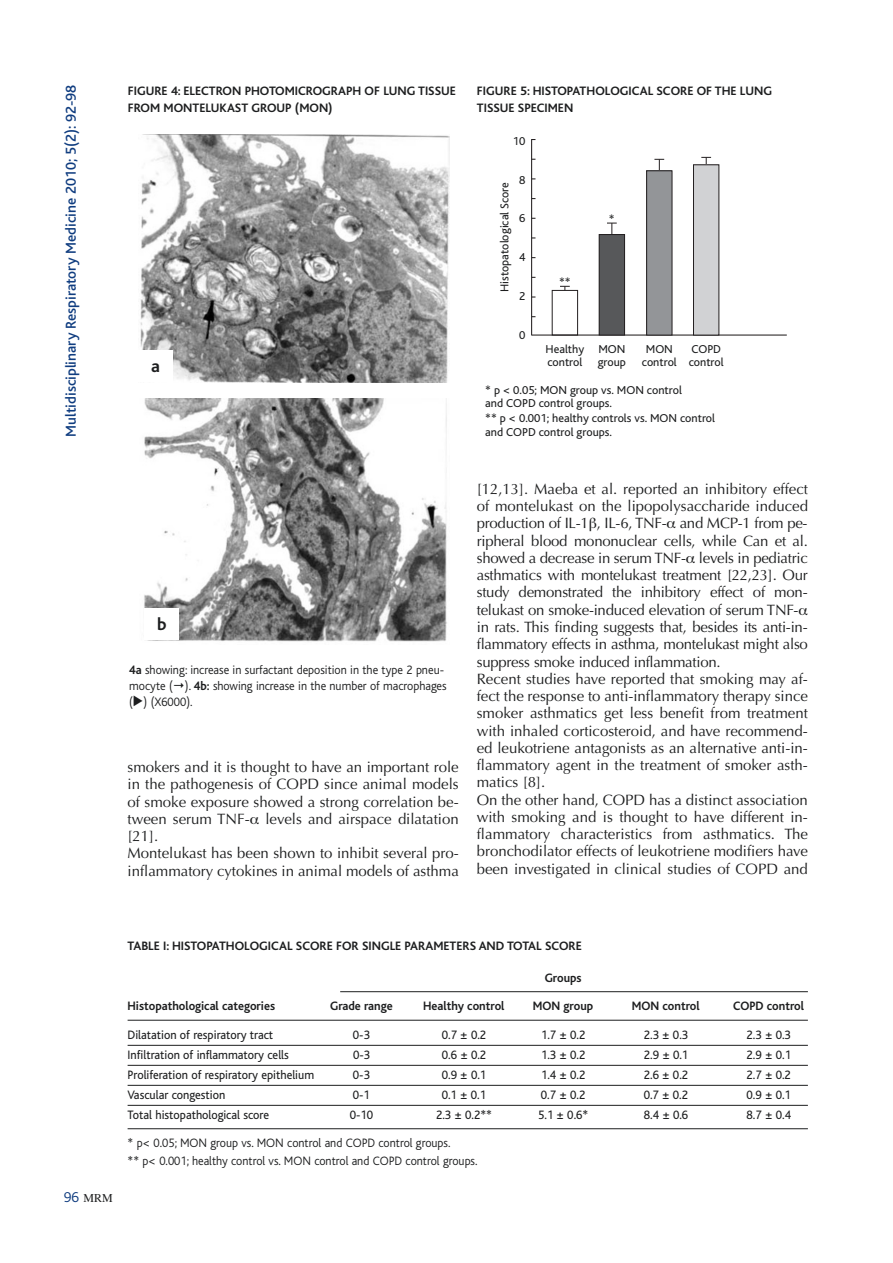
<style>
.page{position:relative;width:893px;height:1263px;background:#fff}
.page>*{position:absolute;margin:0;border:0;box-sizing:border-box;transform-origin:0 0}
.t1{font:700 18px "Ftmsyy Bliss";color:#1d1e1f}
.t2{font:15px/17.2px "Sbyffg Optima";color:#1d1e1f}
.t3{font:500 15px "Vlkcds Bliss";color:#103d80}
.t4{font:12.75px "Lctkqn Bliss";color:#1d1e1f;scale:.95 1}
.t5{font:300 12.75px/15.8px "Kdbkrx Bliss";color:#1d1e1f;scale:.95 1}
.t6{font:700 12.75px/17.2px "Ftmsyy Bliss";color:#1d1e1f}
.t7{font:700 12.75px "Ftmsyy Bliss";color:#1d1e1f;scale:.95 1}
.t8{font:12px/13.5px "Ktkvkx Bliss";color:#1d1e1f}
.t9{font:12px "Gflcxw Times";color:#1d1e1f}
.s1{font-family:"Ftmsyy Bliss";font-weight:700}
.s2{font-family:"Xlnrgq Lucida Grande";font-weight:400}
.s3{font-family:"Kdbkrx Bliss";font-weight:300;font-size:15px;color:#103d80}
</style>
<div class="page">
<img style="left:140px;top:135px;width:309px;height:248px">
<img style="left:144px;top:399px;width:303px;height:243px">
<div style="left:145px;top:609px;width:34px;height:31px;background:#fff"></div>
<div style="left:138px;top:350px;width:34px;height:32px;background:#fff"></div>
<hr style="left:532px;top:334px;width:255px;height:2px;background:#231f20">
<hr style="left:531px;top:139px;width:1px;height:196px;background:#231f20">
<svg style="left:560px;top:286px;width:10px;height:4px"></svg>
<svg style="left:607px;top:223px;width:10px;height:11px"></svg>
<svg style="left:654px;top:159px;width:10px;height:11px"></svg>
<svg style="left:701px;top:157px;width:10px;height:7px"></svg>
<div style="left:552px;top:290px;width:26px;height:45px;border:1px solid #231f20"></div>
<div style="left:599px;top:235px;width:26px;height:100px;background:#57585a"></div>
<div style="left:599px;top:234px;width:26px;height:101px;border:1px solid #231f20"></div>
<div style="left:647px;top:171px;width:25px;height:164px;background:#939598"></div>
<div style="left:646px;top:170px;width:26px;height:165px;border:1px solid #231f20"></div>
<div style="left:694px;top:165px;width:25px;height:170px;background:#d1d2d4"></div>
<div style="left:693px;top:164px;width:26px;height:171px;border:1px solid #231f20"></div>
<hr style="left:340px;top:991px;width:468px;height:1px;background:#1d1e1f">
<hr style="left:128px;top:1020px;width:680px;height:1px;background:#1d1e1f">
<hr style="left:128px;top:1045px;width:680px;height:1px;background:#1d1e1f">
<hr style="left:128px;top:1065px;width:680px;height:1px;background:#1d1e1f">
<hr style="left:128px;top:1085px;width:680px;height:1px;background:#1d1e1f">
<hr style="left:128px;top:1105px;width:680px;height:1px;background:#1d1e1f">
<hr style="left:128px;top:1128px;width:680px;height:1px;background:#1d1e1f">
<p class="t3" style="left:65px;top:437px;width:353px;rotate:-90deg">Multidisciplinary Respiratory Medicine 2010; 5(2): 92-98</p>
<p class="t6" style="left:128px;top:84px;width:330px">FIGURE 4: ELECTRON PHOTOMICROGRAPH OF LUNG TISSUE<br>FROM MONTELUKAST GROUP (MON)</p>
<p class="t1" style="left:151px;top:359px;width:10px">a</p>
<p class="t1" style="left:157px;top:617px;width:11px">b</p>
<p class="t5" style="left:129px;top:663px;width:336px"><span class="s1">4a</span> showing: increase in surfactant deposition in the type 2 pneu&shy;mocyte (<span class="s2">→</span>). <span class="s1">4b:</span> showing increase in the number of macrophages (<span class="s2">►</span>) (X6000).</p>
<p class="t2" style="left:128px;top:760px;width:333px">smokers and it is thought to have an important role in the pathogenesis of COPD since animal models of smoke exposure showed a strong correlation be&shy;tween serum TNF- levels and airspace dilatation [21].<br>Montelukast has been shown to inhibit several pro&shy;inflammatory cytokines in animal models of asthma</p>
<p class="t6" style="left:477px;top:84px;width:297px">FIGURE 5: HISTOPATHOLOGICAL SCORE OF THE LUNG<br>TISSUE SPECIMEN</p>
<p class="t8" style="left:513px;top:135px;width:14px">10</p>
<p class="t8" style="left:519px;top:174px;width:8px">8</p>
<p class="t8" style="left:519px;top:213px;width:8px">6</p>
<p class="t8" style="left:519px;top:252px;width:8px">4</p>
<p class="t8" style="left:519px;top:290px;width:8px">2</p>
<p class="t8" style="left:519px;top:329px;width:8px">0</p>
<p class="t8" style="left:499px;top:292px;width:111px;rotate:-90deg">Histopatological Score</p>
<p class="t8" style="left:559px;top:277px;width:13px">**</p>
<p class="t8" style="left:609px;top:214px;width:7px">*</p>
<p class="t8" style="left:546px;top:343px;width:40px">Healthy control</p>
<p class="t8" style="left:598px;top:343px;width:30px">MON group</p>
<p class="t8" style="left:642px;top:343px;width:36px;text-align:center">MON control</p>
<p class="t8" style="left:689px;top:343px;width:36px">COPD control</p>
<p class="t8" style="left:485px;top:384px;width:198px">* p &lt; 0.05; MON group vs. MON control and COPD control groups.</p>
<p class="t8" style="left:485px;top:413px;width:231px">** p &lt; 0.001; healthy controls vs. MON control and COPD control groups.</p>
<p class="t2" style="left:477px;top:482px;width:333px">[12,13]. Maeba et al. reported an inhibitory effect of montelukast on the lipopolysaccharide induced production of IL-1 , IL-6, TNF- and MCP-1 from pe&shy;ripheral blood mononuclear cells, while Can et al. showed a decrease in serum TNF- levels in pediatric asthmatics with montelukast treatment [22,23]. Our study demonstrated the inhibitory effect of mon&shy;telukast on smoke-induced elevation of serum TNF&shy;in rats. This finding suggests that, besides its anti-in&shy;flammatory effects in asthma, montelukast might also suppress smoke induced inflammation.<br>Recent studies have reported that smoking may af&shy;fect the response to anti-inflammatory therapy since smoker asthmatics get less benefit from treatment with inhaled corticosteroid, and have recommend&shy;ed leukotriene antagonists as an alternative anti-in&shy;flammatory agent in the treatment of smoker asth&shy;matics [8].<br>On the other hand, COPD has a distinct association with smoking and is thought to have different in&shy;flammatory characteristics from asthmatics. The bronchodilator effects of leukotriene modifiers have been investigated in clinical studies of COPD and</p>
<p class="t9" style="left:64px;top:1194px;width:50px"><span class="s3">96</span> MRM</p>
<p class="t6" style="left:128px;top:939px;width:456px">TABLE I: HISTOPATHOLOGICAL SCORE FOR SINGLE PARAMETERS AND TOTAL SCORE</p>
<p class="t7" style="left:545px;top:973px;width:40px">Groups</p>
<p class="t7" style="left:128px;top:1001px;width:157px">Histopathological categories</p>
<p class="t7" style="left:330px;top:1001px;width:67px">Grade range</p>
<p class="t7" style="left:423px;top:1001px;width:87px">Healthy control</p>
<p class="t7" style="left:533px;top:1001px;width:65px">MON group</p>
<p class="t7" style="left:632px;top:1001px;width:73px">MON control</p>
<p class="t7" style="left:733px;top:1001px;width:76px">COPD control</p>
<p class="t4" style="left:128px;top:1030px;width:155px">Dilatation of respiratory tract</p>
<p class="t4" style="left:353px;top:1030px;width:19px">0-3</p>
<p class="t4" style="left:442px;top:1030px;width:48px">0.7 ± 0.2</p>
<p class="t4" style="left:541px;top:1030px;width:48px">1.7 ± 0.2</p>
<p class="t4" style="left:644px;top:1030px;width:48px">2.3 ± 0.3</p>
<p class="t4" style="left:747px;top:1030px;width:48px">2.3 ± 0.3</p>
<p class="t4" style="left:128px;top:1050px;width:171px">Infiltration of inflammatory cells</p>
<p class="t4" style="left:353px;top:1050px;width:19px">0-3</p>
<p class="t4" style="left:442px;top:1050px;width:48px">0.6 ± 0.2</p>
<p class="t4" style="left:541px;top:1050px;width:48px">1.3 ± 0.2</p>
<p class="t4" style="left:644px;top:1050px;width:48px">2.9 ± 0.1</p>
<p class="t4" style="left:747px;top:1050px;width:48px">2.9 ± 0.1</p>
<p class="t4" style="left:128px;top:1070px;width:198px">Proliferation of respiratory epithelium</p>
<p class="t4" style="left:353px;top:1070px;width:19px">0-3</p>
<p class="t4" style="left:442px;top:1070px;width:48px">0.9 ± 0.1</p>
<p class="t4" style="left:541px;top:1070px;width:48px">1.4 ± 0.2</p>
<p class="t4" style="left:644px;top:1070px;width:48px">2.6 ± 0.2</p>
<p class="t4" style="left:747px;top:1070px;width:48px">2.7 ± 0.2</p>
<p class="t4" style="left:128px;top:1090px;width:104px">Vascular congestion</p>
<p class="t4" style="left:353px;top:1090px;width:19px">0-1</p>
<p class="t4" style="left:442px;top:1090px;width:48px">0.1 ± 0.1</p>
<p class="t4" style="left:541px;top:1090px;width:48px">0.7 ± 0.2</p>
<p class="t4" style="left:644px;top:1090px;width:48px">0.7 ± 0.2</p>
<p class="t4" style="left:747px;top:1090px;width:48px">0.9 ± 0.1</p>
<p class="t4" style="left:128px;top:1110px;width:151px">Total histopathological score</p>
<p class="t4" style="left:350px;top:1110px;width:26px">0-10</p>
<p class="t4" style="left:436px;top:1110px;width:61px">2.3 ± 0.2**</p>
<p class="t4" style="left:538px;top:1110px;width:54px">5.1 ± 0.6*</p>
<p class="t4" style="left:644px;top:1110px;width:48px">8.4 ± 0.6</p>
<p class="t4" style="left:747px;top:1110px;width:48px">8.7 ± 0.4</p>
<p class="t5" style="left:128px;top:1135px;width:370px;line-height:17.9px">* p&lt; 0.05; MON group vs. MON control and COPD control groups.<br>** p&lt; 0.001; healthy control vs. MON control and COPD control groups.</p>
</div>
